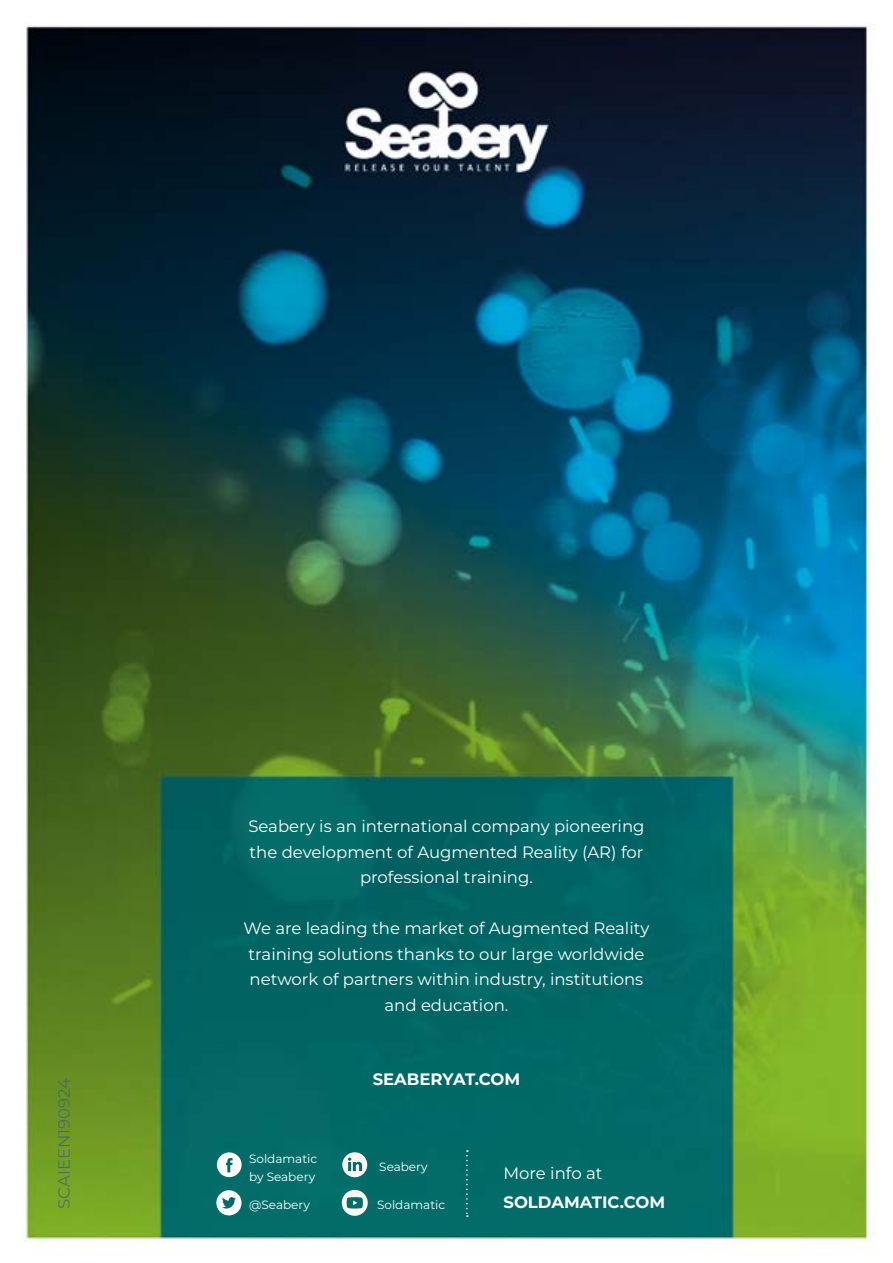
<style>
.page{position:relative;width:893px;height:1263px;background:#fff}
.page>*{position:absolute;margin:0;border:0;box-sizing:border-box;transform-origin:0 0}
.Montserrat_Regular_1{font:16.5px/25.5px "Montserrat";color:#fff;text-align:center}
.Montserrat_Regular_1-2{font:700 16.5px "Montserrat";color:#fff}
.t1{font:16.5px "Montserrat";color:#395e73}
.Montserrat_Regular_1-3{font:12px "Montserrat";color:#fff}
.Estilo_de_párrafo_2{font:12px "Montserrat";color:#fff}
</style>
<div class="page">
<img style="left:24px;top:24px;width:851px;height:1228px">
<svg style="left:217px;top:1152px;width:25px;height:25px"></svg>
<svg style="left:216px;top:1190px;width:26px;height:25px"></svg>
<svg style="left:342px;top:1152px;width:25px;height:25px"></svg>
<svg style="left:342px;top:1190px;width:26px;height:26px"></svg>
<svg style="left:466px;top:1150px;width:2px;height:67px"></svg>
<p class="t1" style="left:53px;top:1209px;width:132px;rotate:-90deg">SCAIEEN190924</p>
<p class="Montserrat_Regular_1" style="left:248px;top:813px;width:398px">Seabery is an international company pioneering the development of Augmented Reality (AR) for professional training.</p>
<p class="Montserrat_Regular_1" style="left:244px;top:915px;width:407px">We are leading the market of Augmented Reality training solutions thanks to our large worldwide network of partners within industry, institutions and education.</p>
<p class="Montserrat_Regular_1-2" style="left:373px;top:1067px;width:149px">SEABERYAT.COM</p>
<p class="Montserrat_Regular_1-3" style="left:249px;top:1150px;width:70px">Soldamatic</p>
<p class="Montserrat_Regular_1-3" style="left:249px;top:1169px;width:68px">by Seabery</p>
<p class="Montserrat_Regular_1-3" style="left:249px;top:1196px;width:62px">@Seabery</p>
<p class="Estilo_de_párrafo_2" style="left:377px;top:1196px;width:70px">Soldamatic</p>
<p class="Estilo_de_párrafo_2" style="left:379px;top:1158px;width:50px">Seabery</p>
<p class="Montserrat_Regular_1" style="left:503px;top:1160px;width:100px">More info at</p>
<p class="Montserrat_Regular_1-2" style="left:503px;top:1190px;width:163px">SOLDAMATIC.COM</p>
</div>
